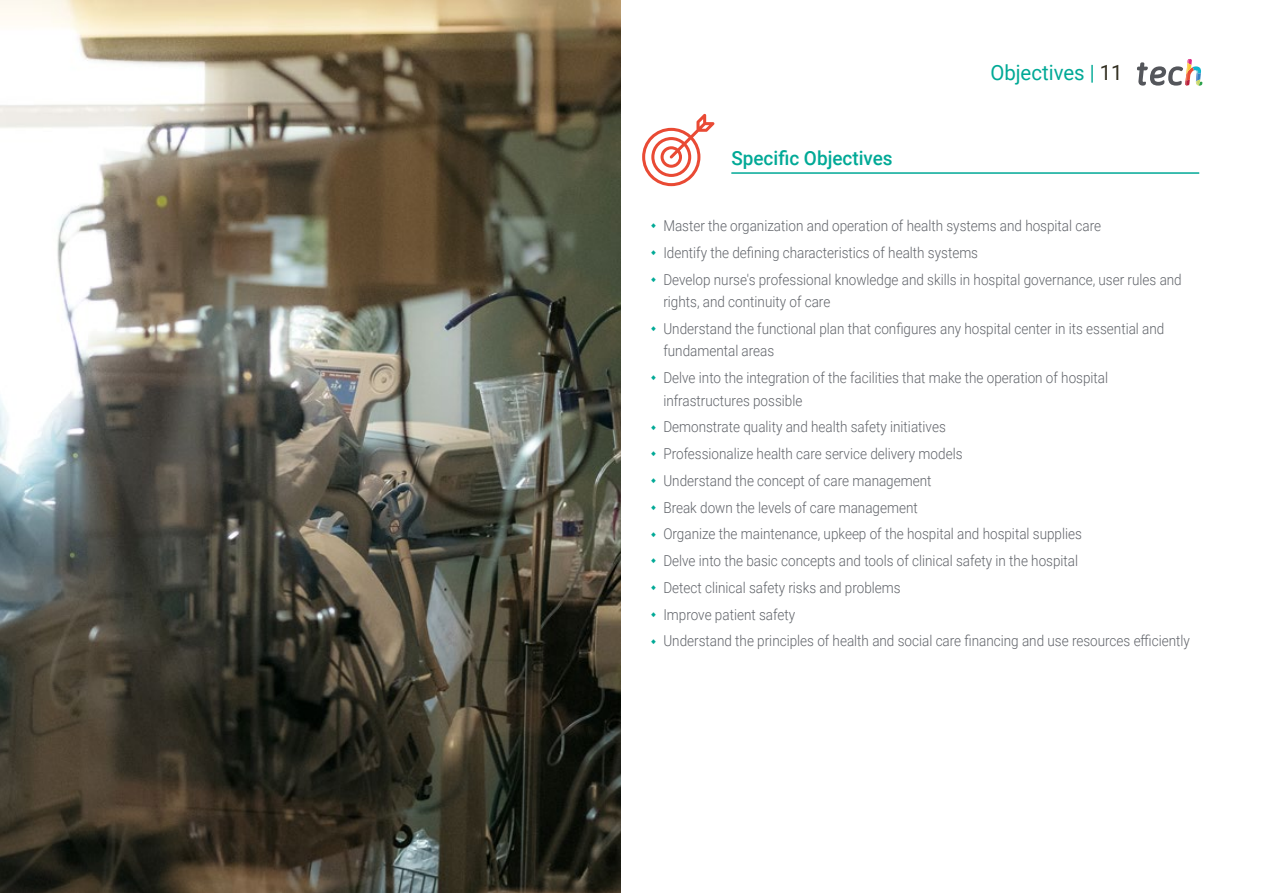
<style>
.page{position:relative;width:1263px;height:893px;background:#fff}
.page>*{position:absolute;margin:0;border:0;box-sizing:border-box;transform-origin:0 0}
.t1{font:21px "Roboto";color:#00a996}
.t2{font:500 19.5px "Roboto";color:#00a996}
.t3{font:300 15px/26.7px "Roboto";color:#61646a;scale:.9 1}
.s1{color:#312e20}
</style>
<div class="page">
<img style="left:0;top:0;width:621px;height:893px">
<svg style="left:1137px;top:59px;width:65px;height:27px"></svg>
<svg style="left:642px;top:114px;width:72px;height:72px"></svg>
<hr style="left:731px;top:173px;width:468px;height:1px;background:#00a996">
<h2 class="t2" style="left:731px;top:144px;width:163px">Specific Objectives</h2>
<h1 class="t1" style="left:990px;top:57px;width:134px">Objectives | <span class="s1">11</span></h1>
<p class="t3" style="left:663px;top:212px;width:577px">Master the organization and operation of health systems and hospital care<br>Identify the defining characteristics of health systems<br>Develop nurse's professional knowledge and skills in hospital governance, user rules and</p>
<p class="t3" style="left:663px;top:288px;width:558px">rights, and continuity of care<br>Understand the functional plan that configures any hospital center in its essential and</p>
<p class="t3" style="left:663px;top:337px;width:496px">fundamental areas<br>Delve into the integration of the facilities that make the operation of hospital</p>
<p class="t3" style="left:663px;top:386px;width:587px">infrastructures possible<br>Demonstrate quality and health safety initiatives<br>Professionalize health care service delivery models<br>Understand the concept of care management<br>Break down the levels of care management<br>Organize the maintenance, upkeep of the hospital and hospital supplies<br>Delve into the basic concepts and tools of clinical safety in the hospital<br>Detect clinical safety risks and problems<br>Improve patient safety<br>Understand the principles of health and social care financing and use resources efficiently</p>
</div>
